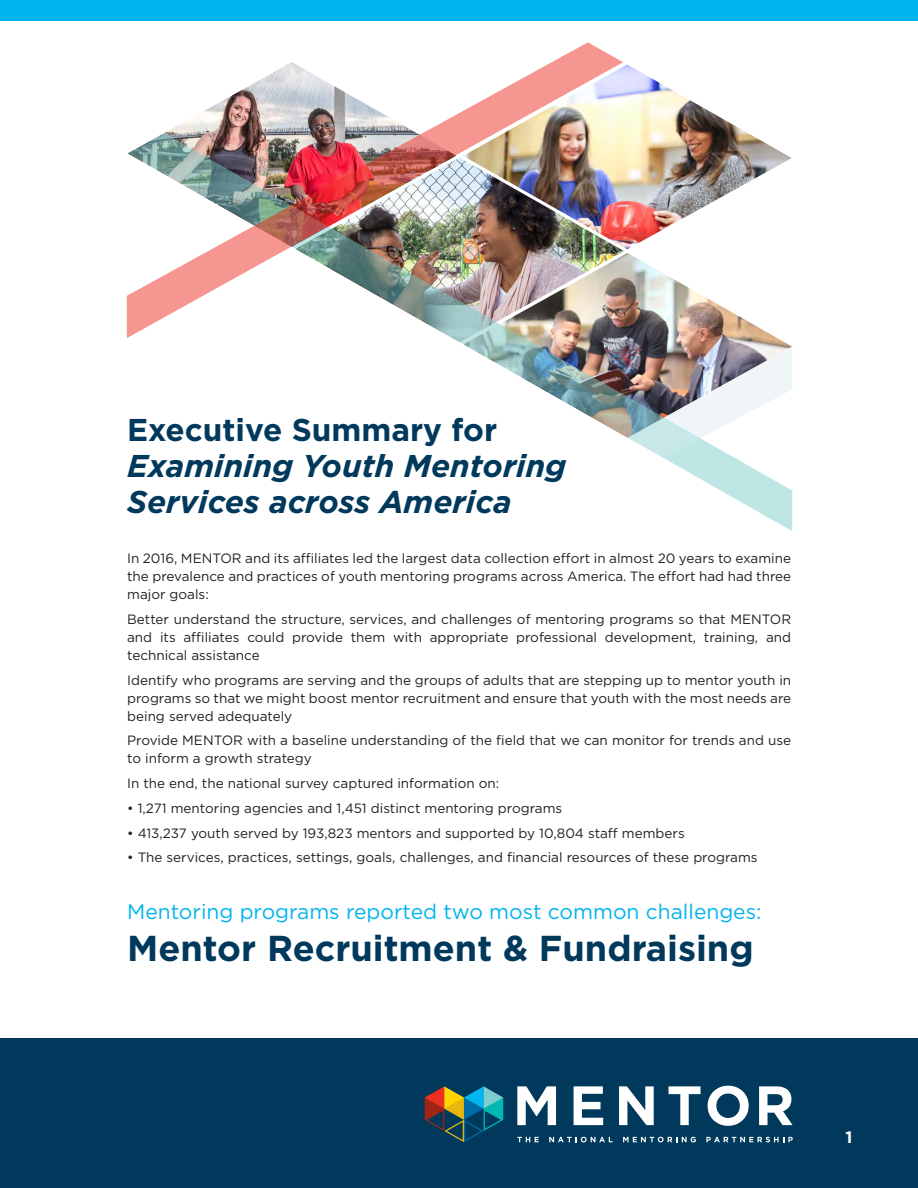
<style>
.page{position:relative;width:918px;height:1188px;background:#fff}
.page>*{position:absolute;margin:0;border:0;box-sizing:border-box;transform-origin:0 0}
.Body_Copy{font:700 36px "Gotham";color:#00395c}
.t1{font:italic 700 31.5px/36px "Gotham";color:#00395c}
.Body_Copy-2{font:21px "Gotham";color:#00b4ed}
.t2{font:700 16.5px "Gotham";color:#fff}
.Body_Copy-3{font:13.5px/18px "Gotham";color:#231f20;text-align:justify}
.s1{font-style:normal}
</style>
<div class="page">
<img style="left:623px;top:64px;width:124px;height:69px">
<img style="left:452px;top:133px;width:340px;height:398px">
<img style="left:127px;top:42px;width:496px;height:296px">
<img style="left:628px;top:347px;width:164px;height:111px">
<div style="left:0;top:1038px;width:918px;height:150px;background:#00395c"></div>
<svg style="left:517px;top:1086px;width:39px;height:39px"></svg>
<svg style="left:574px;top:1086px;width:29px;height:39px"></svg>
<svg style="left:619px;top:1086px;width:35px;height:39px"></svg>
<svg style="left:669px;top:1086px;width:32px;height:39px"></svg>
<svg style="left:708px;top:1086px;width:41px;height:40px"></svg>
<svg style="left:759px;top:1086px;width:34px;height:39px"></svg>
<svg style="left:425px;top:1086px;width:78px;height:56px"></svg>
<svg style="left:517px;top:1137px;width:22px;height:5px"></svg>
<svg style="left:549px;top:1137px;width:64px;height:5px"></svg>
<svg style="left:623px;top:1137px;width:73px;height:5px"></svg>
<svg style="left:706px;top:1137px;width:87px;height:5px"></svg>
<div style="left:0;top:0;width:918px;height:20px;background:#00b4ed"></div>
<p class="t1" style="left:127px;top:412px;width:441px"><span class="s1">Executive Summary for<br></span>Examining Youth Mentoring<br>Services across America</p>
<p class="Body_Copy-3" style="left:127px;top:549px;width:666px">In 2016, MENTOR and its affiliates led the largest data collection effort in almost 20 years to examine the prevalence and practices of youth mentoring programs across America. The effort had had three major goals:</p>
<p class="Body_Copy-3" style="left:127px;top:610px;width:666px">Better understand the structure, services, and challenges of mentoring programs so that MENTOR and its affiliates could provide them with appropriate professional development, training, and technical assistance</p>
<p class="Body_Copy-3" style="left:127px;top:671px;width:666px">Identify who programs are serving and the groups of adults that are stepping up to mentor youth in programs so that we might boost mentor recruitment and ensure that youth with the most needs are being served adequately</p>
<p class="Body_Copy-3" style="left:127px;top:731px;width:666px">Provide MENTOR with a baseline understanding of the field that we can monitor for trends and use to inform a growth strategy</p>
<p class="Body_Copy-3" style="left:127px;top:774px;width:374px">In the end, the national survey captured information on:</p>
<p class="Body_Copy-3" style="left:127px;top:799px;width:437px">• 1,271 mentoring agencies and 1,451 distinct mentoring programs</p>
<p class="Body_Copy-3" style="left:127px;top:824px;width:559px">• 413,237 youth served by 193,823 mentors and supported by 10,804 staff members</p>
<p class="Body_Copy-3" style="left:127px;top:848px;width:632px">• The services, practices, settings, goals, challenges, and financial resources of these programs</p>
<p class="Body_Copy-2" style="left:127px;top:898px;width:636px">Mentoring programs reported two most common challenges:</p>
<p class="Body_Copy" style="left:127px;top:925px;width:628px">Mentor Recruitment &amp; Fundraising</p>
<p class="t2" style="left:845px;top:1126px;width:8px">1</p>
</div>
